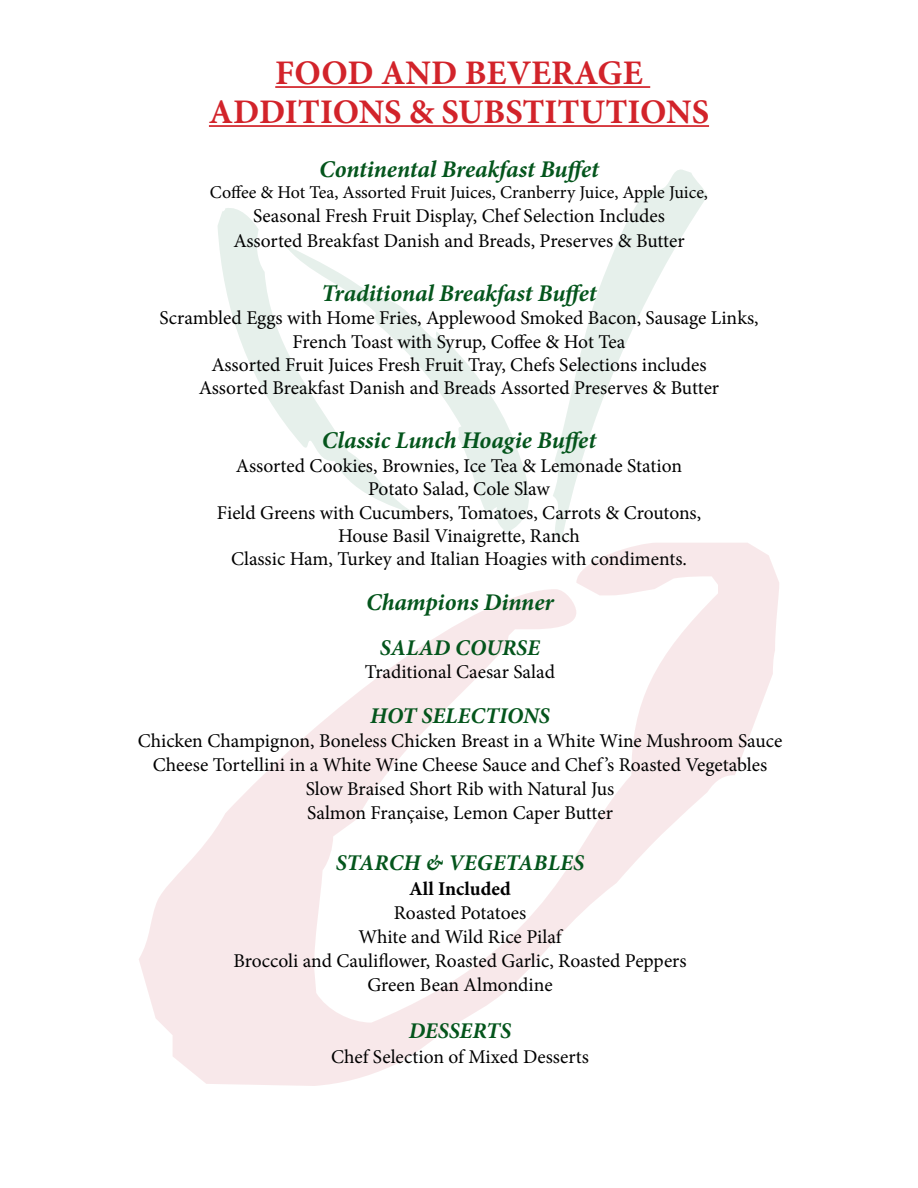
<style>
.page{position:relative;width:918px;height:1188px;background:#fff}
.page>*{position:absolute;margin:0;border:0;box-sizing:border-box;transform-origin:0 0}
.t1{font:700 34.5px/39px "Minion Pro";color:#d2232a;text-align:center}
.t2{font:italic 700 24px "Minion Pro";letter-spacing:-.005em;color:#04551c}
.t3{font:italic 700 22.5px "Minion Pro";color:#04551c}
.t4{font:19.5px/23.4px "Minion Pro";color:#000;text-align:center}
.t5{font:700 19.5px "Minion Pro";color:#000}
.t6{font:18px "Minion Pro";color:#000}
</style>
<div class="page">
<svg style="left:553px;top:170px;width:154px;height:371px"></svg>
<svg style="left:218px;top:208px;width:66px;height:214px"></svg>
<svg style="left:284px;top:245px;width:245px;height:287px"></svg>
<svg style="left:139px;top:543px;width:640px;height:543px"></svg>
<hr style="left:275px;top:86px;width:375px;height:2px;background:#d2232a">
<hr style="left:209px;top:125px;width:500px;height:2px;background:#d2232a">
<h1 class="t1" style="left:209px;top:53px;width:502px">FOOD AND BEVERAGE<br>ADDITIONS &amp; SUBSTITUTIONS</h1>
<p class="t2" style="left:319px;top:152px;width:281px">Continental Breakfast Buffet</p>
<p class="t6" style="left:210px;top:180px;width:500px">Coffee &amp; Hot Tea, Assorted Fruit Juices, Cranberry Juice, Apple Juice,</p>
<p class="t4" style="left:233px;top:203px;width:453px;line-height:25.2px">Seasonal Fresh Fruit Display, Chef Selection Includes<br>Assorted Breakfast Danish and Breads, Preserves &amp; Butter</p>
<p class="t2" style="left:321px;top:276px;width:277px">Traditional Breakfast Buffet</p>
<p class="t4" style="left:159px;top:306px;width:601px">Scrambled Eggs with Home Fries, Applewood Smoked Bacon, Sausage Links, French Toast with Syrup, Coffee &amp; Hot Tea<br>Assorted Fruit Juices Fresh Fruit Tray, Chefs Selections includes<br>Assorted Breakfast Danish and Breads Assorted Preserves &amp; Butter</p>
<p class="t2" style="left:322px;top:424px;width:276px">Classic Lunch Hoagie Buffet</p>
<p class="t4" style="left:217px;top:454px;width:486px">Assorted Cookies, Brownies, Ice Tea &amp; Lemonade Station Potato Salad, Cole Slaw<br>Field Greens with Cucumbers, Tomatoes, Carrots &amp; Croutons, House Basil Vinaigrette, Ranch<br>Classic Ham, Turkey and Italian Hoagies with condiments.</p>
<p class="t2" style="left:366px;top:586px;width:189px">Champions Dinner</p>
<p class="t3" style="left:380px;top:632px;width:162px">SALAD COURSE</p>
<p class="t4" style="left:365px;top:660px;width:192px">Traditional Caesar Salad</p>
<p class="t3" style="left:370px;top:700px;width:181px">HOT SELECTIONS</p>
<p class="t4" style="left:138px;top:729px;width:646px;line-height:24px">Chicken Champignon, Boneless Chicken Breast in a White Wine Mushroom Sauce Cheese Tortellini in a White Wine Cheese Sauce and Chef ’s Roasted Vegetables Slow Braised Short Rib with Natural Jus<br>Salmon Française, Lemon Caper Butter</p>
<p class="t3" style="left:336px;top:847px;width:250px">STARCH &amp; VEGETABLES</p>
<p class="t5" style="left:409px;top:875px;width:103px">All Included</p>
<p class="t4" style="left:233px;top:901px;width:455px;line-height:24px">Roasted Potatoes<br>White and Wild Rice Pilaf<br>Broccoli and Cauliflower, Roasted Garlic, Roasted Peppers<br>Green Bean Almondine</p>
<p class="t3" style="left:409px;top:1015px;width:104px">DESSERTS</p>
<p class="t4" style="left:331px;top:1046px;width:259px">Chef Selection of Mixed Desserts</p>
</div>
